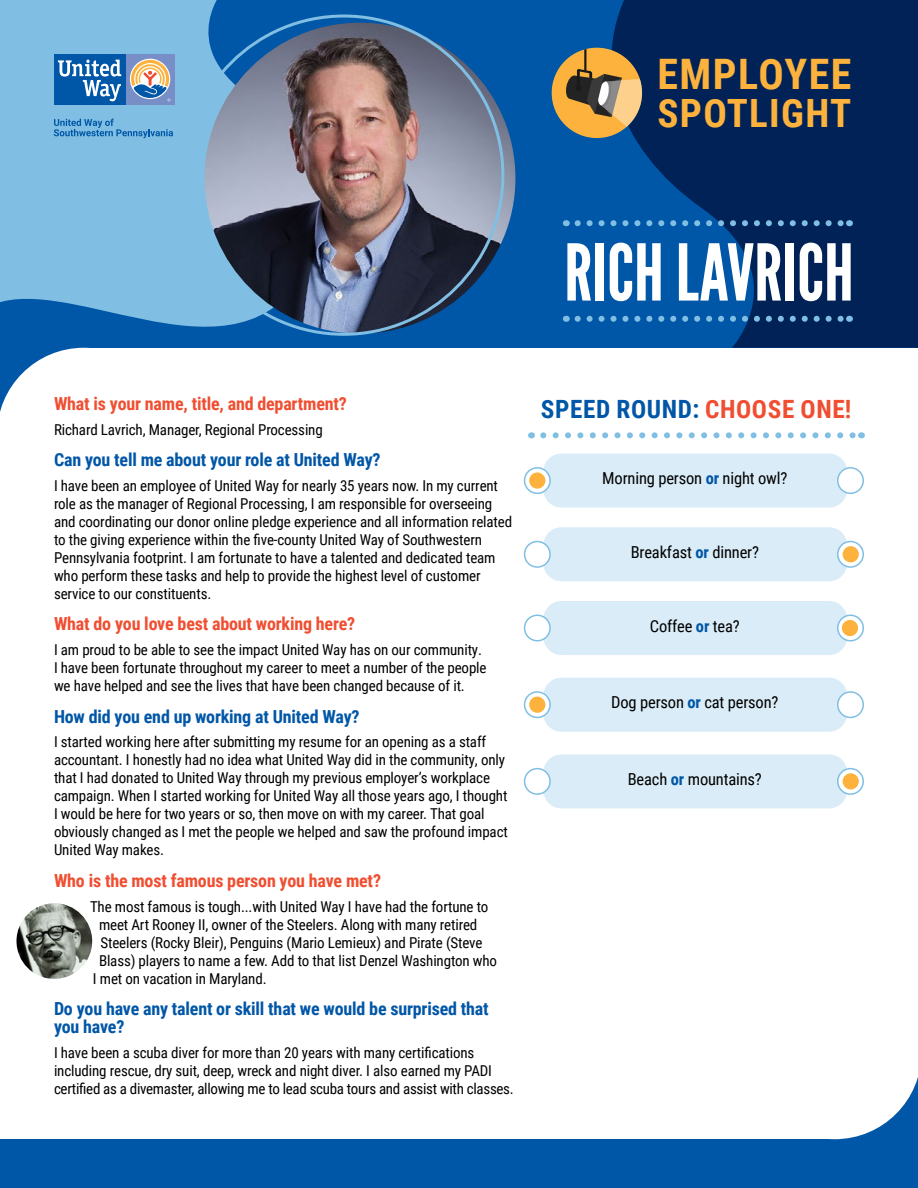
<style>
.page{position:relative;width:918px;height:1188px;background:#fff}
.page>*{position:absolute;margin:0;border:0;box-sizing:border-box;transform-origin:0 0}
.t1{font:78px "League Gothic";color:#fff}
.t2{font:700 42px "Roboto Condensed";letter-spacing:.035em;color:#fcb23d}
.t3{font:700 39px "Roboto Condensed";letter-spacing:.035em;color:#fcb23d}
.t4{font:700 25.2px "Roboto Condensed";letter-spacing:.025em;color:#0056a7}
.t5{font:700 18px/18px "Roboto Condensed";letter-spacing:-.01em;color:#0056a7}
.t6{font:700 18px "Roboto Condensed";letter-spacing:-.01em;color:#f04e31}
.t7{font:16.5px "Roboto Condensed";letter-spacing:-.01em;color:#000}
.t8{font:15px/18px "Roboto Condensed";letter-spacing:-.01em;color:#000}
.s1{color:#f04e31}
.s2{font-weight:700;color:#0056a7}
</style>
<div class="page">
<div style="left:0;top:0;width:918px;height:348px;background:#0056a7"></div>
<div style="left:0;top:1139px;width:918px;height:49px;background:#0056a7"></div>
<svg style="left:0;top:0;width:342px;height:348px;fill:#80bfe3"></svg>
<svg style="left:584px;top:0;width:334px;height:348px;fill:#002257"></svg>
<div style="left:0;top:337px;width:88px;height:110px;background:#0056a7"></div>
<svg style="left:0;top:348px;width:88px;height:99px"></svg>
<svg style="left:841px;top:1077px;width:77px;height:62px"></svg>
<div style="left:126px;top:54px;width:49px;height:51px;background:#788ec7"></div>
<div style="left:54px;top:54px;width:72px;height:51px;background:#0056a7"></div>
<div style="left:130px;top:59px;width:40px;height:40px;background:#fff;border-radius:50%"></div>
<svg style="left:58px;top:60px;width:63px;height:41px"></svg>
<svg style="left:131px;top:60px;width:39px;height:41px"></svg>
<svg style="left:54px;top:119px;width:119px;height:19px;background:#61a5d4"></svg>
<div style="left:552px;top:48px;width:90px;height:90px;background:#fcb23d;border-radius:50%"></div>
<svg style="left:565px;top:49px;width:77px;height:78px"></svg>
<img style="left:16px;top:903px;width:76px;height:76px;border-radius:38px">
<svg style="left:578px;top:220px;width:265px;height:6px"></svg>
<svg style="left:578px;top:316px;width:265px;height:6px"></svg>
<svg style="left:543px;top:432px;width:312px;height:6px"></svg>
<img style="left:204px;top:23px;width:311px;height:311px;border-radius:155px">
<div style="left:543px;top:454px;width:304px;height:54px;background:#d9ecf7;border-radius:18px"></div>
<svg style="left:525px;top:468px;width:25px;height:25px"></svg>
<div style="left:524px;top:467px;width:27px;height:27px;border:2px solid #80bfe3;border-radius:50%"></div>
<div style="left:838px;top:468px;width:25px;height:25px;background:#fff;border-radius:50%"></div>
<div style="left:837px;top:467px;width:27px;height:27px;border:2px solid #80bfe3;border-radius:50%"></div>
<div style="left:543px;top:601px;width:304px;height:54px;background:#d9ecf7;border-radius:18px"></div>
<div style="left:525px;top:615px;width:25px;height:26px;background:#fff;border-radius:50%"></div>
<div style="left:524px;top:615px;width:27px;height:27px;border:2px solid #80bfe3;border-radius:50%"></div>
<svg style="left:838px;top:615px;width:25px;height:26px"></svg>
<div style="left:837px;top:615px;width:27px;height:27px;border:2px solid #80bfe3;border-radius:50%"></div>
<div style="left:543px;top:527px;width:304px;height:54px;background:#d9ecf7;border-radius:18px"></div>
<div style="left:525px;top:542px;width:25px;height:25px;background:#fff;border-radius:50%"></div>
<div style="left:524px;top:541px;width:27px;height:27px;border:2px solid #80bfe3;border-radius:50%"></div>
<svg style="left:838px;top:542px;width:25px;height:25px"></svg>
<div style="left:837px;top:541px;width:27px;height:27px;border:2px solid #80bfe3;border-radius:50%"></div>
<div style="left:543px;top:678px;width:304px;height:54px;background:#d9ecf7;border-radius:18px"></div>
<svg style="left:525px;top:692px;width:25px;height:25px"></svg>
<div style="left:524px;top:691px;width:27px;height:27px;border:2px solid #80bfe3;border-radius:50%"></div>
<div style="left:838px;top:692px;width:25px;height:25px;background:#fff;border-radius:50%"></div>
<div style="left:837px;top:691px;width:27px;height:27px;border:2px solid #80bfe3;border-radius:50%"></div>
<div style="left:543px;top:754px;width:304px;height:54px;background:#d9ecf7;border-radius:18px"></div>
<div style="left:525px;top:769px;width:25px;height:25px;background:#fff;border-radius:50%"></div>
<div style="left:524px;top:768px;width:27px;height:27px;border:2px solid #80bfe3;border-radius:50%"></div>
<svg style="left:838px;top:769px;width:25px;height:25px"></svg>
<div style="left:837px;top:768px;width:27px;height:27px;border:2px solid #80bfe3;border-radius:50%"></div>
<div style="left:529px;top:472px;width:16px;height:17px;background:#fcb23d;border-radius:50%"></div>
<div style="left:842px;top:620px;width:16px;height:16px;background:#fcb23d;border-radius:50%"></div>
<div style="left:843px;top:546px;width:16px;height:16px;background:#fcb23d;border-radius:50%"></div>
<div style="left:529px;top:697px;width:16px;height:16px;background:#fcb23d;border-radius:50%"></div>
<div style="left:843px;top:773px;width:16px;height:16px;background:#fcb23d;border-radius:50%"></div>
<h2 class="t2" style="left:657px;top:45px;width:195px">EMPLOYEE</h2>
<h3 class="t3" style="left:657px;top:86px;width:195px">SPOTLIGHT</h3>
<h1 class="t1" style="left:564px;top:226px;width:291px">RICH LAVRICH</h1>
<p class="t6" style="left:54px;top:391px;width:294px">What is your name, title, and department?</p>
<p class="t8" style="left:54px;top:420px;width:270px">Richard Lavrich, Manager, Regional Processing</p>
<p class="t5" style="left:54px;top:450px;width:328px">Can you tell me about your role at United Way?</p>
<p class="t8" style="left:54px;top:476px;width:460px">I have been an employee of United Way for nearly 35 years now. In my current role as the manager of Regional Processing, I am responsible for overseeing and coordinating our donor online pledge experience and all information related to the giving experience within the five-county United Way of Southwestern Pennsylvania footprint. I am fortunate to have a talented and dedicated team who perform these tasks and help to provide the highest level of customer service to our constituents.</p>
<p class="t6" style="left:54px;top:611px;width:303px">What do you love best about working here?</p>
<p class="t8" style="left:54px;top:640px;width:434px">I am proud to be able to see the impact United Way has on our community.<br>I have been fortunate throughout my career to meet a number of the people we have helped and see the lives that have been changed because of it.</p>
<p class="t5" style="left:54px;top:707px;width:307px">How did you end up working at United Way?</p>
<p class="t8" style="left:54px;top:732px;width:455px">I started working here after submitting my resume for an opening as a staff accountant. I honestly had no idea what United Way did in the community, only that I had donated to United Way through my previous employer’s workplace campaign. When I started working for United Way all those years ago, I thought I would be here for two years or so, then move on with my career. That goal obviously changed as I met the people we helped and saw the profound impact United Way makes.</p>
<p class="t6" style="left:54px;top:868px;width:329px">Who is the most famous person you have met?</p>
<p class="t8" style="left:90px;top:897px;width:400px">The most famous is tough...with United Way I have had the fortune to</p>
<p class="t8" style="left:99px;top:915px;width:380px">meet Art Rooney II, owner of the Steelers. Along with many retired</p>
<p class="t8" style="left:100px;top:933px;width:384px">Steelers (Rocky Bleir), Penguins (Mario Lemieux) and Pirate (Steve</p>
<p class="t8" style="left:99px;top:951px;width:400px">Blass) players to name a few. Add to that list Denzel Washington who</p>
<p class="t8" style="left:93px;top:969px;width:175px">I met on vacation in Maryland.</p>
<p class="t5" style="left:54px;top:999px;width:436px">Do you have any talent or skill that we would be surprised that you have?</p>
<p class="t8" style="left:54px;top:1043px;width:461px">I have been a scuba diver for more than 20 years with many certifications including rescue, dry suit, deep, wreck and night diver. I also earned my PADI certified as a divemaster, allowing me to lead scuba tours and assist with classes.</p>
<h3 class="t4" style="left:541px;top:391px;width:312px">SPEED ROUND: <span class="s1">CHOOSE ONE!</span></h3>
<p class="t7" style="left:602px;top:467px;width:187px">Morning person <span class="s2">or</span> night owl?</p>
<p class="t7" style="left:631px;top:541px;width:130px">Breakfast <span class="s2">or</span> dinner?</p>
<p class="t7" style="left:650px;top:614px;width:92px">Coffee <span class="s2">or</span> tea?</p>
<p class="t7" style="left:611px;top:691px;width:169px">Dog person <span class="s2">or</span> cat person?</p>
<p class="t7" style="left:628px;top:768px;width:136px">Beach <span class="s2">or</span> mountains?</p>
</div>
